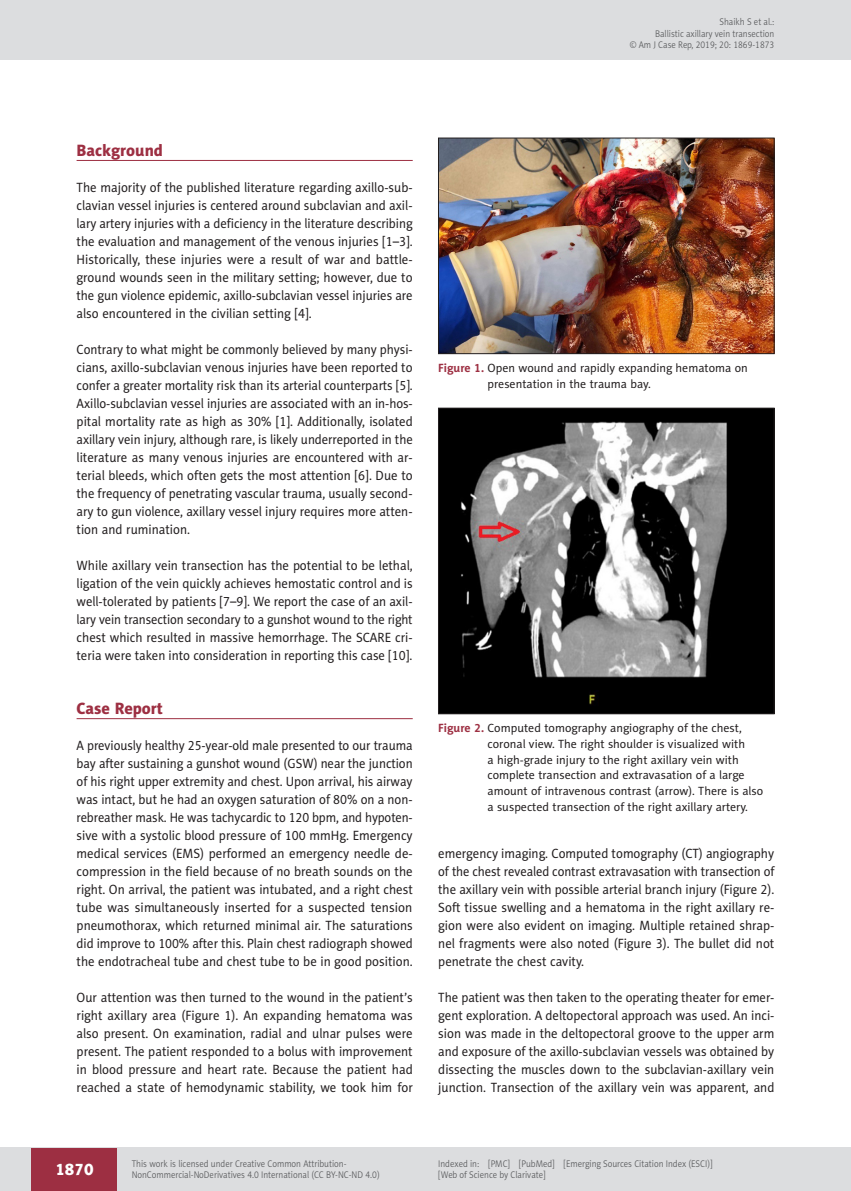
<style>
.page{position:relative;width:851px;height:1191px;background:#fff}
.page>*{position:absolute;margin:0;border:0;box-sizing:border-box;transform-origin:0 0}
.AJCR_Headline_1{font:16.5px "Naomi Sans EFN Heavy";color:#9d2f42}
.t1{font:16.5px "Naomi Sans EFN Heavy";color:#fff}
.AJCR_Body{font:13.5px/18px "Naomi Sans EFN";color:#231f20;text-align:justify;scale:.94 1}
.AJCR_Body-2{font:13.5px/18px "Naomi Sans EFN";color:#231f20;text-align:justify;scale:.95 1}
.AJCR_Rycina_tytul{font:12px/15.8px "Naomi Sans EFN";color:#231f20}
.AJCR_pagina_zywa{font:9.75px/11.2px "Naomi Sans EFN Light";color:#57585a;scale:.9 1}
.AJCR_pagina_sygnatur{font:9.75px "Naomi Sans EFN Light";color:#57585a;scale:.9 1}
.s1{font-weight:700;color:#9d2f42}
</style>
<div class="page">
<hr style="left:77px;top:160px;width:335px;height:1px;background:#9d2f42">
<hr style="left:77px;top:718px;width:335px;height:1px;background:#9d2f42">
<img style="left:440px;top:140px;width:332px;height:212px">
<div style="left:438px;top:138px;width:336px;height:216px;border:1px solid #231f20"></div>
<img style="left:440px;top:410px;width:332px;height:302px">
<div style="left:438px;top:408px;width:336px;height:306px;border:1px solid #231f20"></div>
<div style="left:0;top:1148px;width:850px;height:43px;background:#dcdddf"></div>
<div style="left:32px;top:1147px;width:85px;height:43px;background:#9d2f42"></div>
<div style="left:0;top:0;width:850px;height:60px;background:#dcdddf"></div>
<hr style="left:850px;top:0;width:1px;height:60px;background:#dcdddf">
<p class="AJCR_pagina_zywa" style="left:655px;top:16px;width:134px;text-align:right">Shaikh S et al.:<br>Ballistic axillary vein transection</p>
<p class="AJCR_pagina_sygnatur" style="left:629px;top:39px;width:162px">© Am J Case Rep, 2019; 20: 1869-1873</p>
<p class="AJCR_Headline_1" style="left:77px;top:140px;width:88px">Background</p>
<p class="AJCR_Body-2" style="left:77px;top:178px;width:355px">The majority of the published literature regarding axillo-sub&shy;clavian vessel injuries is centered around subclavian and axil&shy;lary artery injuries with a deficiency in the literature describing the evaluation and management of the venous injuries [1–3].<br>Historically, these injuries were a result of war and battle&shy;ground wounds seen in the military setting; however, due to the gun violence epidemic, axillo-subclavian vessel injuries are also encountered in the civilian setting [4].</p>
<p class="AJCR_Body" style="left:77px;top:340px;width:359px">Contrary to what might be commonly believed by many physi&shy;cians, axillo-subclavian venous injuries have been reported to confer a greater mortality risk than its arterial counterparts [5].<br>Axillo-subclavian vessel injuries are associated with an in-hos&shy;pital mortality rate as high as 30% [1]. Additionally, isolated axillary vein injury, although rare, is likely underreported in the literature as many venous injuries are encountered with ar&shy;terial bleeds, which often gets the most attention [6]. Due to the frequency of penetrating vascular trauma, usually second&shy;ary to gun violence, axillary vessel injury requires more atten&shy;tion and rumination.</p>
<p class="AJCR_Body-2" style="left:77px;top:556px;width:355px">While axillary vein transection has the potential to be lethal, ligation of the vein quickly achieves hemostatic control and is well-tolerated by patients [7–9]. We report the case of an axil&shy;lary vein transection secondary to a gunshot wound to the right chest which resulted in massive hemorrhage. The SCARE cri&shy;teria were taken into consideration in reporting this case [10].</p>
<p class="AJCR_Headline_1" style="left:77px;top:698px;width:88px">Case Report</p>
<p class="AJCR_Body" style="left:77px;top:736px;width:359px">A previously healthy 25-year-old male presented to our trauma bay after sustaining a gunshot wound (GSW) near the junction of his right upper extremity and chest. Upon arrival, his airway was intact, but he had an oxygen saturation of 80% on a non&shy;rebreather mask. He was tachycardic to 120 bpm, and hypoten&shy;sive with a systolic blood pressure of 100 mmHg. Emergency medical services (EMS) performed an emergency needle de&shy;compression in the field because of no breath sounds on the right. On arrival, the patient was intubated, and a right chest tube was simultaneously inserted for a suspected tension pneumothorax, which returned minimal air. The saturations did improve to 100% after this. Plain chest radiograph showed the endotracheal tube and chest tube to be in good position.</p>
<p class="AJCR_Body-2" style="left:77px;top:988px;width:355px">Our attention was then turned to the wound in the patient’s right axillary area (Figure 1). An expanding hematoma was also present. On examination, radial and ulnar pulses were present. The patient responded to a bolus with improvement in blood pressure and heart rate. Because the patient had reached a state of hemodynamic stability, we took him for</p>
<p class="AJCR_Rycina_tytul" style="left:487px;top:360px;width:262px;text-indent:-49px"><span class="s1">Figure 1.</span> Open wound and rapidly expanding hematoma on presentation in the trauma bay.</p>
<p class="AJCR_Rycina_tytul" style="left:487px;top:720px;width:277px;text-indent:-49px"><span class="s1">Figure 2.</span> Computed tomography angiography of the chest, coronal view. The right shoulder is visualized with<br>a high-grade injury to the right axillary vein with complete transection and extravasation of a large amount of intravenous contrast (arrow). There is also a suspected transection of the right axillary artery.</p>
<p class="AJCR_Body-2" style="left:438px;top:844px;width:355px">emergency imaging. Computed tomography (CT) angiography of the chest revealed contrast extravasation with transection of the axillary vein with possible arterial branch injury (Figure 2).<br>Soft tissue swelling and a hematoma in the right axillary re&shy;gion were also evident on imaging. Multiple retained shrap&shy;nel fragments were also noted (Figure 3). The bullet did not penetrate the chest cavity.</p>
<p class="AJCR_Body" style="left:438px;top:988px;width:359px">The patient was then taken to the operating theater for emer&shy;gent exploration. A deltopectoral approach was used. An inci&shy;sion was made in the deltopectoral groove to the upper arm and exposure of the axillo-subclavian vessels was obtained by dissecting the muscles down to the subclavian-axillary vein junction. Transection of the axillary vein was apparent, and</p>
<p class="t1" style="left:55px;top:1159px;width:40px">1870</p>
<p class="AJCR_pagina_zywa" style="left:132px;top:1158px;width:277px">This work is licensed under Creative Common Attribution-<br>NonCommercial-NoDerivatives 4.0 International (CC BY-NC-ND 4.0)</p>
<p class="AJCR_pagina_zywa" style="left:438px;top:1158px;width:306px">Indexed in: [PMC] [PubMed] [Emerging Sources Citation Index (ESCI)] [Web of Science by Clarivate]</p>
</div>
